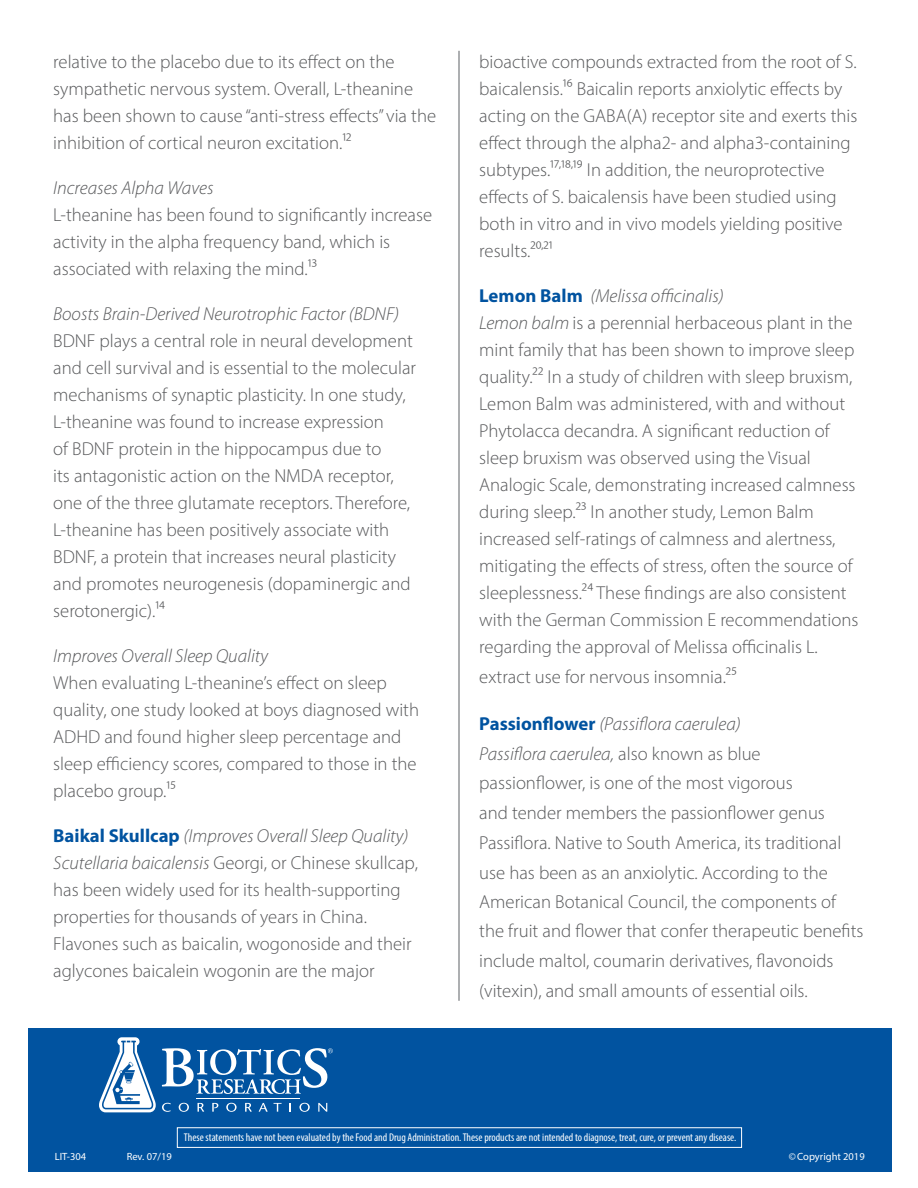
<style>
.page{position:relative;width:918px;height:1188px;background:#fff}
.page>*{position:absolute;margin:0;border:0;box-sizing:border-box;transform-origin:0 0}
.t1{font:300 18.75px/27px "Myriad Pro";color:#57585a}
.t2{font:italic 300 18.75px "Myriad Pro";color:#57585a}
.t3{font:condensed 11.25px "Myriad Pro";color:#fff}
.t4{font:10.5px "Myriad Pro";color:#fff}
.s1{font-style:italic}
.s2{font-weight:700;font-style:normal;color:#0153a0}
</style>
<div class="page">
<hr style="left:458px;top:51px;width:2px;height:950px;background:#939598">
<div style="left:28px;top:1028px;width:864px;height:144px;background:#0153a0"></div>
<div style="left:177px;top:1127px;width:565px;height:21px;border:1px solid #fff"></div>
<svg style="left:99px;top:1037px;width:57px;height:75px"></svg>
<svg style="left:162px;top:1048px;width:171px;height:46px"></svg>
<svg style="left:162px;top:1103px;width:9px;height:9px"></svg>
<svg style="left:179px;top:1103px;width:10px;height:9px"></svg>
<svg style="left:198px;top:1103px;width:6px;height:9px"></svg>
<svg style="left:212px;top:1103px;width:6px;height:9px"></svg>
<svg style="left:226px;top:1103px;width:11px;height:9px"></svg>
<svg style="left:245px;top:1103px;width:7px;height:9px"></svg>
<svg style="left:259px;top:1103px;width:9px;height:9px"></svg>
<svg style="left:274px;top:1103px;width:8px;height:9px"></svg>
<svg style="left:289px;top:1103px;width:2px;height:9px"></svg>
<svg style="left:299px;top:1103px;width:11px;height:9px"></svg>
<svg style="left:318px;top:1103px;width:9px;height:9px"></svg>
<hr style="left:197px;top:1098px;width:103px;height:1px;background:#fff">
<p class="t1" style="left:53px;top:48px;width:384px">relative to the placebo due to its effect on the sympathetic nervous system. Overall, L-theanine has been shown to cause “anti-stress effects” via the inhibition of cortical neuron excitation.12</p>
<p class="t1" style="left:53px;top:174px;width:381px"><span class="s1">Increases Alpha Waves<br></span>L-theanine has been found to significantly increase activity in the alpha frequency band, which is associated with relaxing the mind.13</p>
<p class="t1" style="left:53px;top:300px;width:364px"><span class="s1">Boosts Brain-Derived Neurotrophic Factor (BDNF)<br></span>BDNF plays a central role in neural development and cell survival and is essential to the molecular mechanisms of synaptic plasticity. In one study, L-theanine was found to increase expression<br>of BDNF protein in the hippocampus due to<br>its antagonistic action on the NMDA receptor, one of the three glutamate receptors. Therefore, L-theanine has been positively associate with BDNF, a protein that increases neural plasticity and promotes neurogenesis (dopaminergic and serotonergic).1⁴</p>
<p class="t1" style="left:53px;top:642px;width:367px"><span class="s1">Improves Overall Sleep Quality<br></span>When evaluating L-theanine’s effect on sleep quality, one study looked at boys diagnosed with ADHD and found higher sleep percentage and sleep efficiency scores, compared to those in the placebo group.1⁵</p>
<p class="t2" style="left:53px;top:826px;width:357px"><span class="s2">Baikal Skullcap</span> (Improves Overall Sleep Quality)</p>
<p class="t1" style="left:53px;top:849px;width:366px"><span class="s1">Scutellaria baicalensis</span> Georgi, or Chinese skullcap, has been widely used for its health-supporting properties for thousands of years in China.<br>Flavones such as baicalin, wogonoside and their aglycones baicalein wogonin are the major</p>
<p class="t1" style="left:479px;top:48px;width:380px">bioactive compounds extracted from the root of S. baicalensis.1⁶ Baicalin reports anxiolytic effects by acting on the GABA(A) receptor site and exerts this effect through the alpha2- and alpha3-containing subtypes.1⁷,1⁸,1⁹ In addition, the neuroprotective effects of S. baicalensis have been studied using both in vitro and in vivo models yielding positive results.20,21</p>
<p class="t2" style="left:479px;top:286px;width:246px"><span class="s2">Lemon Balm</span> (Melissa officinalis)</p>
<p class="t1" style="left:479px;top:309px;width:381px"><span class="s1">Lemon balm</span> is a perennial herbaceous plant in the mint family that has been shown to improve sleep quality.22 In a study of children with sleep bruxism, Lemon Balm was administered, with and without Phytolacca decandra. A significant reduction of sleep bruxism was observed using the Visual Analogic Scale, demonstrating increased calmness during sleep.23 In another study, Lemon Balm increased self-ratings of calmness and alertness, mitigating the effects of stress, often the source of sleeplessness.²⁴ These findings are also consistent with the German Commission E recommendations regarding the approval of Melissa officinalis L.</p>
<p class="t1" style="left:479px;top:663px;width:259px">extract use for nervous insomnia.²⁵</p>
<p class="t2" style="left:479px;top:714px;width:263px"><span class="s2">Passionflower</span> (Passiflora caerulea)</p>
<p class="t1" style="left:479px;top:738px;width:386px;line-height:29.7px"><span class="s1">Passiflora caerulea,</span> also known as blue passionflower, is one of the most vigorous<br>and tender members the passionflower genus Passiflora. Native to South America, its traditional use has been as an anxiolytic. According to the American Botanical Council, the components of the fruit and flower that confer therapeutic benefits include maltol, coumarin derivatives, flavonoids (vitexin), and small amounts of essential oils.</p>
<p class="t3" style="left:184px;top:1130px;width:554px">These statements have not been evaluated by the Food and Drug Administration. These products are not intended to diagnose, treat, cure, or prevent any disease.</p>
<p class="t4" style="left:55px;top:1150px;width:33px">LIT-304</p>
<p class="t4" style="left:127px;top:1150px;width:47px">Rev. 07/19</p>
<p class="t4" style="left:789px;top:1150px;width:77px">©Copyright 2019</p>
</div>
